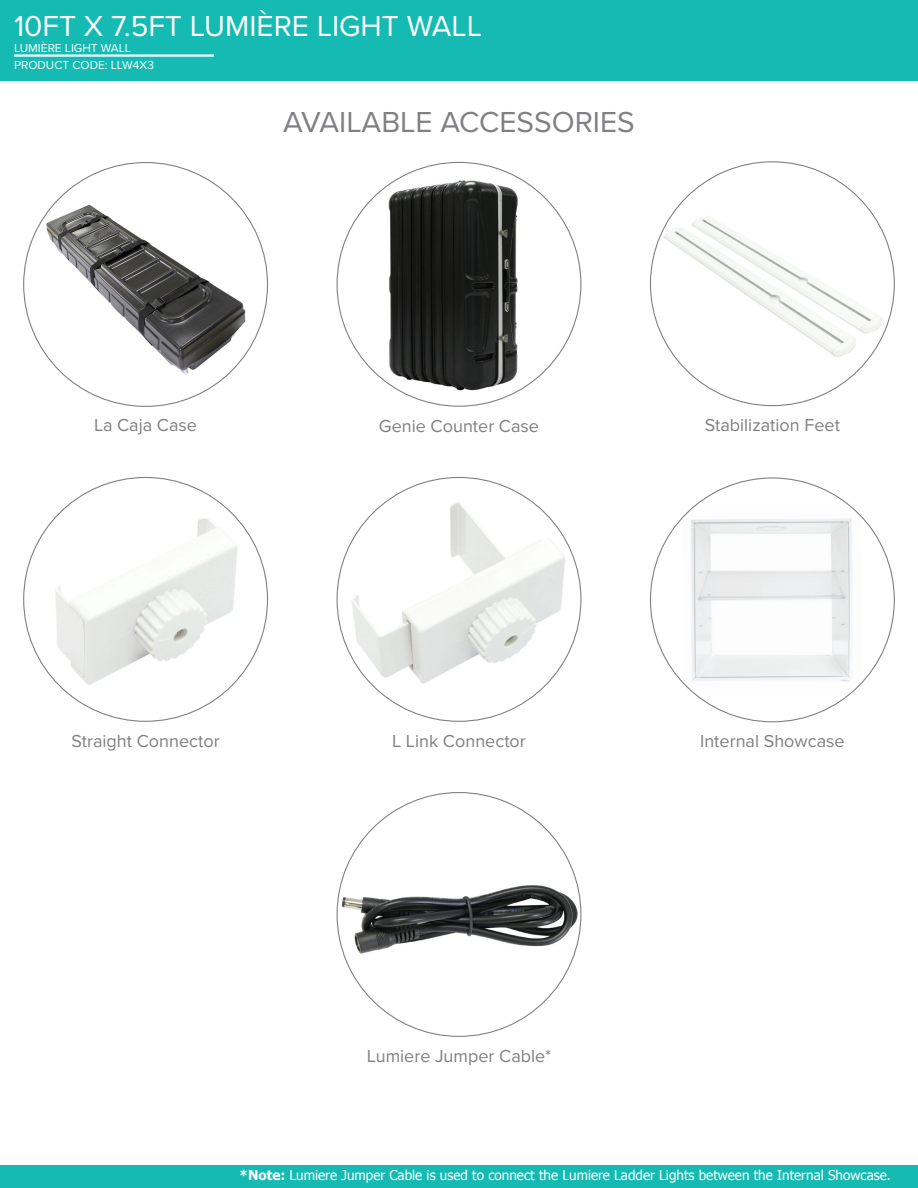
<style>
.page{position:relative;width:918px;height:1188px;background:#fff}
.page>*{position:absolute;margin:0;border:0;box-sizing:border-box;transform-origin:0 0}
.Category_Sub_Title_2{font:30px "Proxima Nova";color:#fff}
.Category_Sub_Title_2-2{font:30px "Proxima Nova";color:#808083}
.t1{font:18px "Proxima Nova";color:#808083}
.t2{font:13.5px "Tahoma";color:#fff}
.top_page_name_regula{font:12px "Proxima Nova";color:#fff}
.s1{font-weight:700}
</style>
<div class="page">
<div style="left:0;top:0;width:918px;height:81px;background:#15bbb3"></div>
<hr style="left:14px;top:54px;width:200px;height:3px;background:#fff">
<div style="left:0;top:1166px;width:918px;height:22px;background:#15bbb3"></div>
<img style="left:43px;top:202px;width:205px;height:176px">
<img style="left:50px;top:509px;width:191px;height:191px">
<img style="left:338px;top:174px;width:220px;height:220px">
<img style="left:349px;top:484px;width:220px;height:220px">
<img style="left:659px;top:176px;width:227px;height:227px">
<img style="left:682px;top:510px;width:181px;height:180px">
<img style="left:337px;top:793px;width:244px;height:243px;border-radius:122px">
<p class="Category_Sub_Title_2" style="left:14px;top:8px;width:470px">10FT X 7.5FT LUMIÈRE LIGHT WALL</p>
<p class="top_page_name_regula" style="left:14px;top:58px;width:141px">PRODUCT CODE: LLW4X3</p>
<p class="top_page_name_regula" style="left:14px;top:40px;width:119px">LUMIÈRE LIGHT WALL</p>
<p class="Category_Sub_Title_2-2" style="left:283px;top:105px;width:353px">AVAILABLE ACCESSORIES</p>
<p class="t1" style="left:94px;top:415px;width:105px">La Caja Case</p>
<p class="t1" style="left:379px;top:415px;width:162px">Genie Counter Case</p>
<p class="t1" style="left:705px;top:414px;width:137px">Stabilization Feet</p>
<p class="t1" style="left:72px;top:730px;width:150px">Straight Connector</p>
<p class="t1" style="left:392px;top:730px;width:135px">L Link Connector</p>
<p class="t1" style="left:700px;top:730px;width:146px">Internal Showcase</p>
<p class="t1" style="left:367px;top:1045px;width:186px">Lumiere Jumper Cable*</p>
<p class="t2" style="left:239px;top:1166px;width:653px"><span class="s1">*Note:</span> Lumiere Jumper Cable is used to connect the Lumiere Ladder Lights between the Internal Showcase.</p>
</div>
